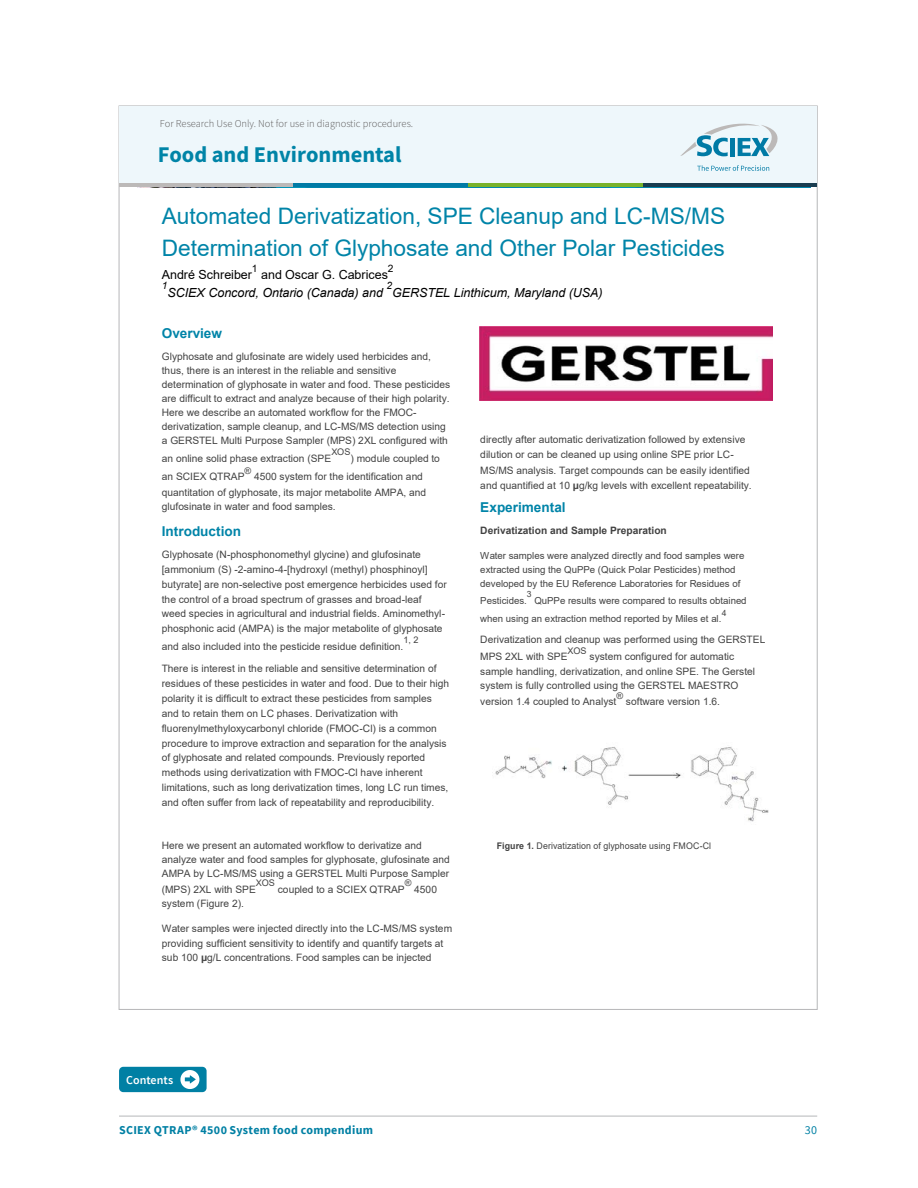
<style>
.page{position:relative;width:918px;height:1188px;background:#fff}
.page>*{position:absolute;margin:0;border:0;box-sizing:border-box;transform-origin:0 0}
.t1{font:22.65px/31.2px "Arial";color:#0084a8}
.t2{font:700 22.5px "Source Sans Pro";color:#0084a7}
.t3{font:700 13.65px "Arial";color:#0084a8}
.t4{font:italic 12.45px "Arial";color:#000}
.t5{font:12.45px "Arial";color:#000}
.t6{font:700 12px "Source Sans Pro";letter-spacing:.025em;color:#0080a4}
.t7{font:600 12px "Source Sans Pro";color:#fff}
.t8{font:12px "Source Sans Pro";color:#0080a4}
.t9{font:300 10.5px "Source Sans Pro";color:#5e5c5c}
.t10{font:10.2px/14.9px "Arial";letter-spacing:.005em;color:#424242}
.t11{font:700 10.2px "Arial";color:#424242}
.t12{font:10.2px "Arial";color:#000}
.t13{font:italic 10.2px "Arial";color:#000}
.t14{font:9.6px/14px "Arial";letter-spacing:-.005em;color:#424242}
.t15{font:9.15px "Arial";letter-spacing:.01em;color:#424242}
.t16{font:8.55px "Arial";color:#424242}
.s1{font-weight:700}
</style>
<div class="page">
<hr style="left:119px;top:1116px;width:698px;height:1px;background:#b6b7b9">
<div style="left:119px;top:1067px;width:88px;height:25px;background:#0080a4;border-radius:4px"></div>
<svg style="left:180px;top:1070px;width:19px;height:19px"></svg>
<img style="left:480px;top:326px;width:292px;height:75px">
<img style="left:492px;top:747px;width:277px;height:75px">
<div style="left:119px;top:106px;width:698px;height:81px;background:#eef7fb"></div>
<svg style="left:680px;top:123px;width:98px;height:33px"></svg>
<svg style="left:697px;top:165px;width:72px;height:6px"></svg>
<hr style="left:293px;top:183px;width:175px;height:4px;background:#007aa5">
<hr style="left:119px;top:183px;width:174px;height:4px;background:#bcb9b8">
<hr style="left:468px;top:183px;width:175px;height:4px;background:#78b22b">
<hr style="left:644px;top:183px;width:173px;height:4px;background:#193d50">
<p class="t9" style="left:160px;top:116px;width:255px">For Research Use Only. Not for use in diagnostic procedures.</p>
<h2 class="t2" style="left:158px;top:139px;width:245px">Food and Environmental</h2>
<h1 class="t1" style="left:162px;top:201px;width:565px">Automated Derivatization, SPE Cleanup and LC-MS/MS<br>Determination of Glyphosate and Other Polar Pesticides</h1>
<p class="t5" style="left:162px;top:266px;width:92px">André Schreiber</p>
<p class="t12" style="left:252px;top:261px;width:7px">1</p>
<p class="t12" style="left:388px;top:261px;width:7px">2</p>
<p class="t5" style="left:261px;top:266px;width:128px">and Oscar G. Cabrices</p>
<p class="t13" style="left:162px;top:279px;width:7px">1</p>
<p class="t13" style="left:387px;top:279px;width:7px">2</p>
<p class="t4" style="left:168px;top:284px;width:217px">SCIEX Concord, Ontario (Canada) and</p>
<p class="t4" style="left:392px;top:284px;width:212px">GERSTEL Linthicum, Maryland (USA)</p>
<h3 class="t3" style="left:162px;top:323px;width:62px">Overview</h3>
<p class="t10" style="left:162px;top:350px;width:290px;line-height:14px">Glyphosate and glufosinate are widely used herbicides and, thus, there is an interest in the reliable and sensitive determination of glyphosate in water and food. These pesticides are difficult to extract and analyze because of their high polarity.<br>Here we describe an automated workflow for the FMOC&shy;derivatization, sample cleanup, and LC-MS/MS detection using a GERSTEL Multi Purpose Sampler (MPS) 2XL configured with</p>
<p class="t10" style="left:162px;top:450px;width:171px">an online solid phase extraction (SPE</p>
<p class="t15" style="left:331px;top:446px;width:21px">XOS</p>
<p class="t10" style="left:350px;top:450px;width:91px">) module coupled to</p>
<p class="t15" style="left:245px;top:464px;width:8px">®</p>
<p class="t10" style="left:162px;top:469px;width:266px;line-height:15.3px;text-indent:92px">4500 system for the identification and quantitation of glyphosate, its major metabolite AMPA, and</p>
<p class="t10" style="left:162px;top:498px;width:175px">glufosinate in water and food samples.</p>
<h3 class="t3" style="left:162px;top:521px;width:81px">Introduction</h3>
<p class="t10" style="left:162px;top:547px;width:287px">Glyphosate (N-phosphonomethyl glycine) and glufosinate [ammonium (S) -2-amino-4-[hydroxyl (methyl) phosphinoyl] butyrate] are non-selective post emergence herbicides used for the control of a broad spectrum of grasses and broad-leaf weed species in agricultural and industrial fields. Aminomethyl&shy;phosphonic acid (AMPA) is the major metabolite of glyphosate</p>
<p class="t10" style="left:162px;top:639px;width:243px">and also included into the pesticide residue definition.</p>
<p class="t10" style="left:162px;top:469px;width:84px">an SCIEX QTRAP</p>
<p class="t15" style="left:403px;top:634px;width:17px">1, 2</p>
<p class="t10" style="left:162px;top:661px;width:289px">There is interest in the reliable and sensitive determination of residues of these pesticides in water and food. Due to their high polarity it is difficult to extract these pesticides from samples and to retain them on LC phases. Derivatization with fluorenylmethyloxycarbonyl chloride (FMOC-Cl) is a common procedure to improve extraction and separation for the analysis of glyphosate and related compounds. Previously reported methods using derivatization with FMOC-Cl have inherent limitations, such as long derivatization times, long LC run times, and often suffer from lack of repeatability and reproducibility.</p>
<p class="t10" style="left:480px;top:432px;width:273px;line-height:15.3px">directly after automatic derivatization followed by extensive dilution or can be cleaned up using online SPE prior LC-MS/MS analysis. Target compounds can be easily identified and quantified at 10 <span class="s1">μ</span>g/kg levels with excellent repeatability.</p>
<h3 class="t3" style="left:480px;top:497px;width:87px">Experimental</h3>
<p class="t11" style="left:480px;top:523px;width:188px">Derivatization and Sample Preparation</p>
<p class="t14" style="left:480px;top:548px;width:266px">Water samples were analyzed directly and food samples were extracted using the QuPPe (Quick Polar Pesticides) method developed by the EU Reference Laboratories for Residues of</p>
<p class="t14" style="left:480px;top:593px;width:48px">Pesticides.</p>
<p class="t16" style="left:527px;top:589px;width:6px">3</p>
<p class="t14" style="left:480px;top:591px;width:268px;line-height:18.6px;text-indent:54px">QuPPe results were compared to results obtained when using an extraction method reported by Miles et al.</p>
<p class="t16" style="left:722px;top:607px;width:6px">4</p>
<p class="t10" style="left:480px;top:631px;width:287px;line-height:16.8px">Derivatization and cleanup was performed using the GERSTEL<br>MPS 2XL with SPE</p>
<p class="t15" style="left:568px;top:644px;width:21px">XOS</p>
<p class="t10" style="left:480px;top:649px;width:276px;text-indent:109px">system configured for automatic sample handling, derivatization, and online SPE. The Gerstel</p>
<p class="t10" style="left:480px;top:677px;width:260px;line-height:16.8px">system is fully controlled using the GERSTEL MAESTRO version 1.4 coupled to Analyst</p>
<p class="t15" style="left:616px;top:690px;width:8px">®</p>
<p class="t10" style="left:626px;top:694px;width:96px">software version 1.6.</p>
<p class="t10" style="left:162px;top:838px;width:262px">Here we present an automated workflow to derivatize and</p>
<p class="t15" style="left:497px;top:840px;width:216px"><span class="s1">Figure 1.</span> Derivatization of glyphosate using FMOC-Cl</p>
<p class="t10" style="left:162px;top:852px;width:290px;line-height:14.2px">analyze water and food samples for glyphosate, glufosinate and<br>AMPA by LC-MS/MS using a GERSTEL Multi Purpose Sampler</p>
<p class="t10" style="left:162px;top:882px;width:96px">(MPS) 2XL with SPE</p>
<p class="t15" style="left:256px;top:877px;width:21px">XOS</p>
<p class="t15" style="left:405px;top:877px;width:8px">®</p>
<p class="t10" style="left:278px;top:882px;width:128px">coupled to a SCIEX QTRAP</p>
<p class="t10" style="left:414px;top:882px;width:24px">4500</p>
<p class="t10" style="left:162px;top:896px;width:84px">system (Figure 2).</p>
<p class="t10" style="left:162px;top:921px;width:292px">Water samples were injected directly into the LC-MS/MS system providing sufficient sensitivity to identify and quantify targets at sub 100 <span class="s1">μ</span>g/L concentrations. Food samples can be injected</p>
<p class="t7" style="left:126px;top:1072px;width:49px">Contents</p>
<p class="t6" style="left:119px;top:1122px;width:256px">SCIEX QTRAP® 4500 System food compendium</p>
<p class="t8" style="left:805px;top:1122px;width:14px">30</p>
</div>
